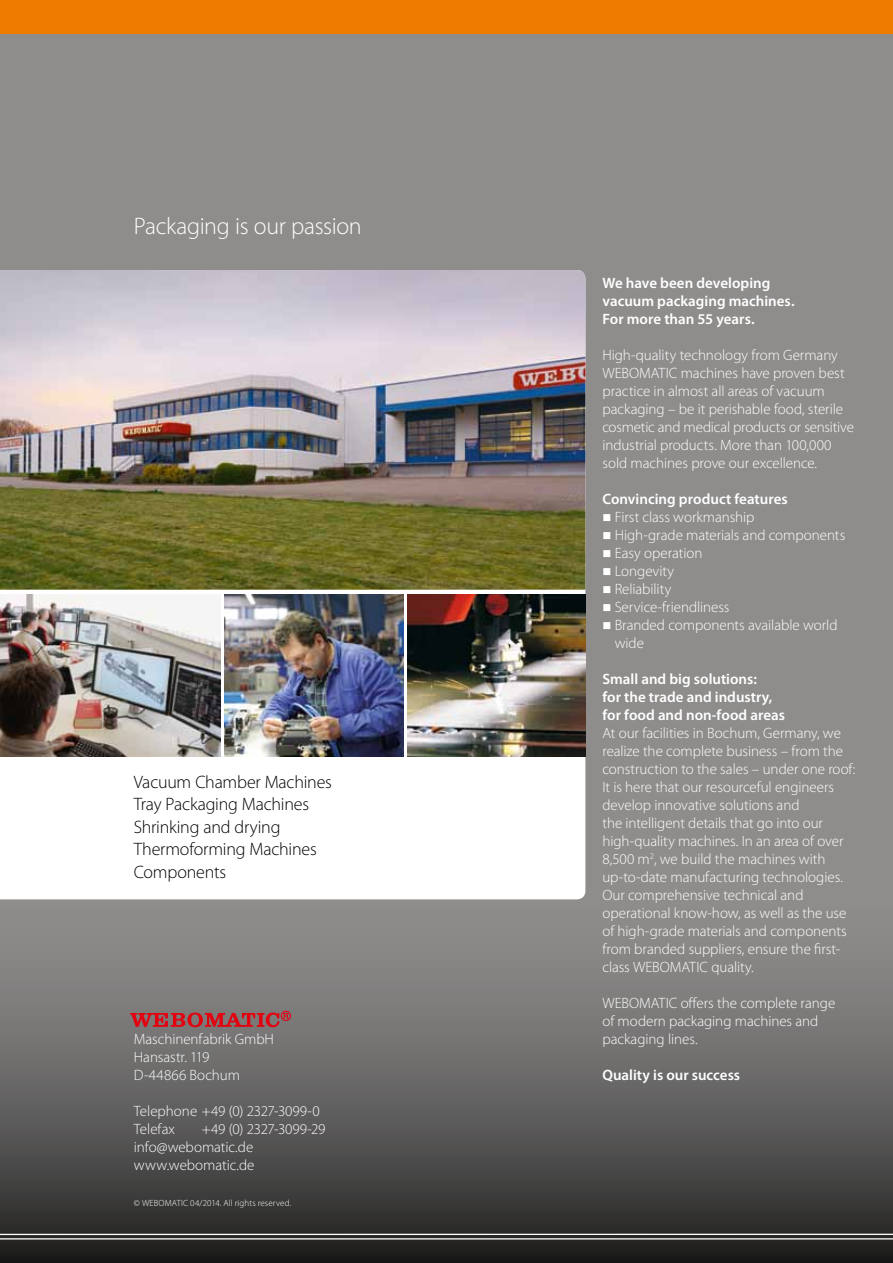
<style>
.page{position:relative;width:893px;height:1263px;background:#8f8d8c}
.page>*{position:absolute;margin:0;border:0;box-sizing:border-box;transform-origin:0 0}
.t1{font:300 24px "Myriad Pro";letter-spacing:-.015em;color:#fff}
.t2{font:300 18px/22.5px "Myriad Pro";letter-spacing:-.015em;color:#000}
.t3{font:300 15px/18px "Myriad Pro";letter-spacing:-.005em;color:#fff}
.t4{font:600 15px/18px "Myriad Pro";color:#fff}
.t5{font:300 9px "Myriad Pro";letter-spacing:.015em;color:#fff}
</style>
<div class="page">
<svg style="left:0;top:974px;width:893px;height:289px;background:#605f5e"></svg>
<div style="left:0;top:590px;width:585px;height:309px;background:#fff"></div>
<div style="left:0;top:0;width:893px;height:34px;background:#ef7c00"></div>
<img style="left:0;top:270px;width:585px;height:320px">
<img style="left:407px;top:594px;width:178px;height:162px">
<img style="left:0;top:594px;width:221px;height:162px">
<img style="left:225px;top:594px;width:178px;height:162px">
<svg style="left:130px;top:1012px;width:158px;height:15px;background:#aa4248"></svg>
<div style="left:281px;top:1011px;width:10px;height:10px;border:1px solid #e3000f;border-radius:50%"></div>
<svg style="left:0;top:1186px;width:893px;height:55px;background:#3d3d3c"></svg>
<h1 class="t1" style="left:134px;top:212px;width:230px">Packaging is our passion</h1>
<p class="t2" style="left:134px;top:770px;width:200px">Vacuum Chamber Machines<br>Tray Packaging Machines<br>Shrinking and drying<br>Thermoforming Machines<br>Components</p>
<p class="t3" style="left:134px;top:1030px;width:142px">Maschinenfabrik GmbH<br>Hansastr. 119<br>D-44866 Bochum</p>
<p class="t3" style="left:134px;top:1102px;width:187px">Telephone +49 (0) 2327-3099-0<br>Telefax</p>
<p class="t3" style="left:134px;top:1120px;width:193px;text-indent:68px">+49 (0) 2327-3099-29 info@webomatic.de www.webomatic.de</p>
<p class="t5" style="left:134px;top:1198px;width:32px">© WEBOMA</p>
<p class="t5" style="left:177px;top:1198px;width:116px">TIC 04/2014. All rights reserved.</p>
<p class="t4" style="left:602px;top:274px;width:194px">We have been developing vacuum packaging machines.<br>For more than 55 years.</p>
<p class="t3" style="left:602px;top:346px;width:237px">High-quality technology from Germany<br>WEBOMA</p>
<p class="t3" style="left:602px;top:364px;width:253px;text-indent:56px">TIC machines have proven best practice in almost all areas of vacuum packaging – be it perishable food, sterile cosmetic and medical products or sensitive industrial products. More than 100,000 sold machines prove our excellence.</p>
<p class="t4" style="left:602px;top:490px;width:187px">Convincing product features</p>
<p class="t3" style="left:602px;top:508px;width:154px">■ First class workmanship</p>
<p class="t3" style="left:602px;top:526px;width:244px">■ High-grade materials and components</p>
<p class="t3" style="left:602px;top:544px;width:102px">■ Easy operation</p>
<p class="t3" style="left:602px;top:562px;width:73px">■ Longevity</p>
<p class="t3" style="left:602px;top:580px;width:70px">■ Reliability</p>
<p class="t3" style="left:602px;top:598px;width:129px">■ Service-friendliness</p>
<p class="t3" style="left:615px;top:616px;width:224px;text-indent:-12px">■ Branded components available world wide</p>
<p class="t4" style="left:602px;top:670px;width:184px">Small and big solutions:<br>for the trade and industry, for food and non-food areas</p>
<p class="t3" style="left:602px;top:724px;width:254px">At our facilities in Bochum, Germany, we realize the complete business – from the construction to the sales – under one roof:<br>It is here that our resourceful engineers develop innovative solutions and<br>the intelligent details that go into our high-quality machines. In an area of over 8,500 m<sup>2</sup>, we build the machines with up-to-date manufacturing technologies.<br>Our comprehensive technical and operational know-how, as well as the use of high-grade materials and components from branded suppliers, ensure the first&shy;class WEBOMA</p>
<p class="t3" style="left:689px;top:958px;width:66px">TIC quality.</p>
<p class="t3" style="left:602px;top:994px;width:234px;text-indent:56px">TIC offers the complete range of modern packaging machines and packaging lines.</p>
<p class="t4" style="left:602px;top:1066px;width:139px">Quality is our success</p>
<p class="t3" style="left:602px;top:994px;width:38px">WEBOMA</p>
</div>
